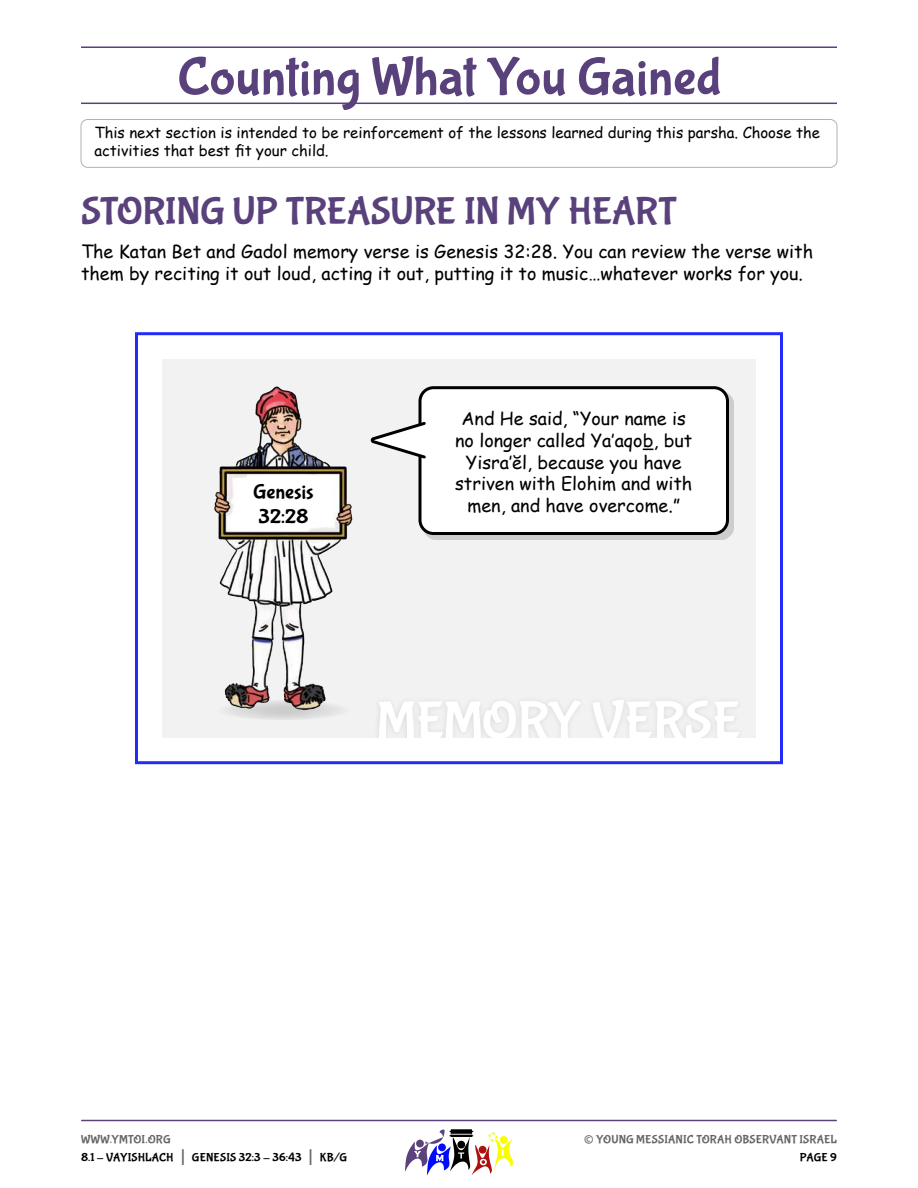
<style>
.page{position:relative;width:918px;height:1188px;background:#fff}
.page>*{position:absolute;margin:0;border:0;box-sizing:border-box;transform-origin:0 0}
.t1{font:54px "Bubblegum Sans";color:#59417c}
.t2{font:54px "Bubblegum Sans";color:#fff}
.t3{font:39px "Bubblegum Sans";letter-spacing:-.01em;color:#59417c}
.t4{font:27px "Bubblegum Sans";color:#666}
.t5{font:21px/25.2px "Bubblegum Sans";color:#000}
.t6{font:18px/21.6px "Comic Sans MS";color:#000}
.t7{font:15px/18px "Comic Sans MS";color:#000}
.t8{font:12px/18px "Bubblegum Sans";letter-spacing:.01em;color:#000}
.t9{font:12px "Bubblegum Sans";letter-spacing:.01em;color:#666}
.s1{color:#666}
.s2{font-size:21px;color:#666}
</style>
<div class="page">
<hr style="left:82px;top:1120px;width:754px;height:1px;background:#59417c">
<svg style="left:405px;top:1129px;width:108px;height:46px"></svg>
<hr style="left:81px;top:103px;width:756px;height:1px;background:#59417c">
<hr style="left:81px;top:46px;width:756px;height:2px;background:#59417c">
<div style="left:81px;top:119px;width:756px;height:49px;border:1px solid #b2b2b2;border-radius:7px"></div>
<svg style="left:162px;top:359px;width:594px;height:379px"></svg>
<div style="left:135px;top:332px;width:648px;height:432px;border:3px solid #222cf9"></div>
<h1 class="t1" style="left:177px;top:53px;width:546px">Counting What You Gained</h1>
<p class="t7" style="left:94px;top:123px;width:727px">This next section is intended to be reinforcement of the lessons learned during this parsha. Choose the activities that best fit your child.</p>
<h2 class="t3" style="left:81px;top:195px;width:597px">STORING UP TREASURE IN MY HEART</h2>
<p class="t6" style="left:81px;top:243px;width:734px">The Katan Bet and Gadol memory verse is Genesis 32:28. You can review the verse with them by reciting it out loud, acting it out, putting it to music…whatever works for you.</p>
<p class="t5" style="left:253px;top:481px;width:62px">Genesis<br>32:28</p>
<p class="t6" style="left:455px;top:407px;width:239px;text-align:center">And He said, “Your name is no longer called Ya’aqob, but<br>Yisra’ĕl, because you have striven with Elohim and with men, and have overcome.”</p>
<h1 class="t2" style="left:377px;top:697px;width:366px">MEMORY VERSE</h1>
<p class="t8" style="left:81px;top:1131px;width:268px"><span class="s1">WWW.YMTOI.ORG<br></span>8.1 - VAYISHLACH <span class="s2">|</span> GENESIS 32:3 - 36:43 <span class="s2">|</span> KB/G</p>
<h3 class="t4" style="left:584px;top:1128px;width:12px">©</h3>
<p class="t9" style="left:596px;top:1134px;width:242px">YOUNG MESSIANIC TORAH OBSERVANT ISRAEL</p>
<p class="t8" style="left:800px;top:1149px;width:39px">PAGE 9</p>
</div>
